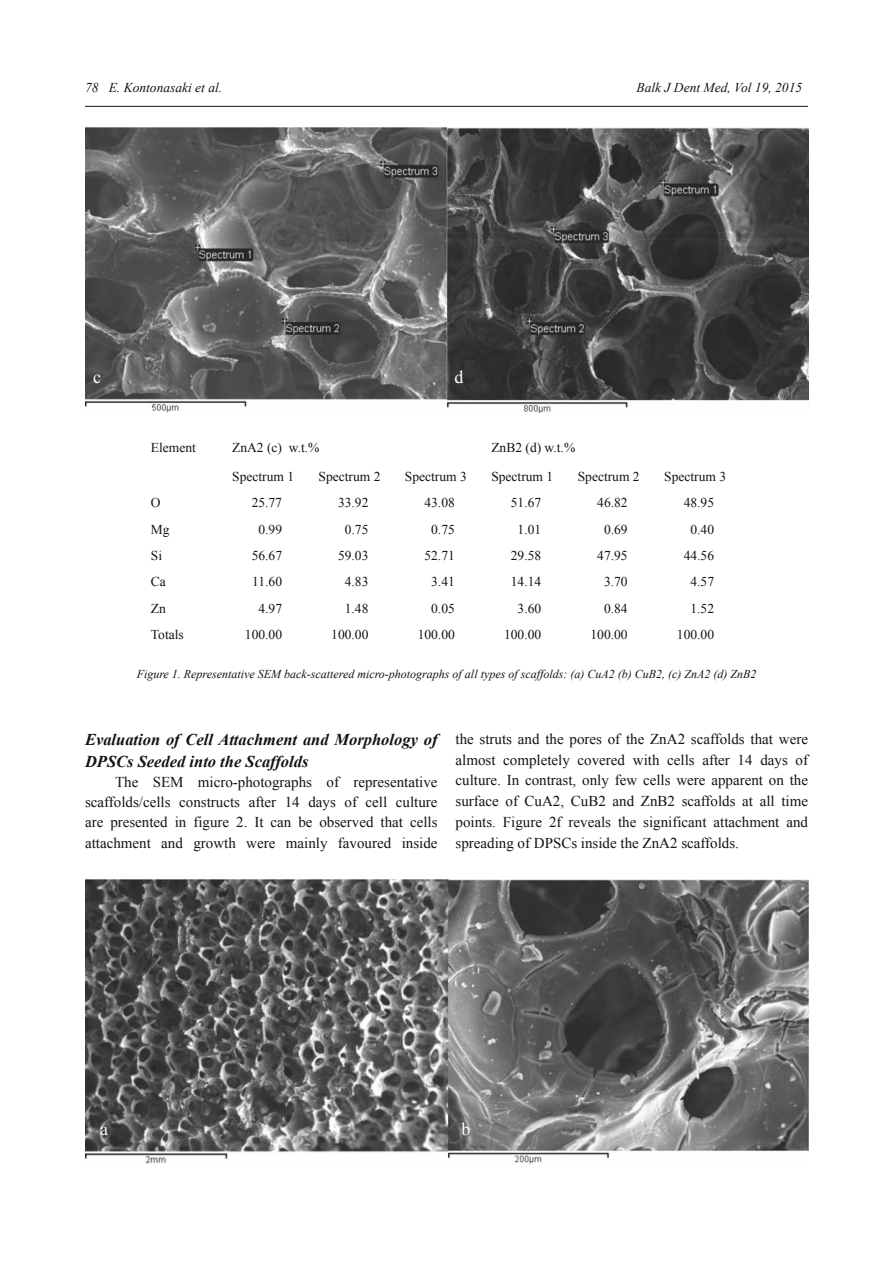
<style>
.page{position:relative;width:893px;height:1263px;background:#fff}
.page>*{position:absolute;margin:0;border:0;box-sizing:border-box;transform-origin:0 0}
.t1{font:18px "Times New Roman";color:#fff}
.t2{font:italic 700 16.5px/22px "Times New Roman";color:#141314}
.t3{font:15px/20.7px "Times New Roman";color:#141314;text-align:justify}
.t4{font:13.5px "Times New Roman";color:#141314}
.t5{font:italic 13.5px "Times New Roman";color:#141314}
.t6{font:italic 12px "Times New Roman";color:#141314}
</style>
<div class="page">
<hr style="left:85px;top:106px;width:723px;height:1px;background:#141314">
<img style="left:85px;top:128px;width:723px;height:284px">
<img style="left:85px;top:879px;width:723px;height:285px">
<p class="t5" style="left:85px;top:80px;width:139px">78 E. Kontonasaki et al.</p>
<p class="t5" style="left:636px;top:80px;width:167px">Balk J Dent Med, Vol 19, 2015</p>
<p class="t1" style="left:93px;top:367px;width:9px">c</p>
<p class="t1" style="left:454px;top:367px;width:10px">d</p>
<p class="t4" style="left:151px;top:440px;width:46px">Element</p>
<p class="t4" style="left:232px;top:440px;width:89px">ZnA2 (c) w.t.%</p>
<p class="t4" style="left:491px;top:440px;width:85px">ZnB2 (d) w.t.%</p>
<p class="t4" style="left:232px;top:469px;width:63px">Spectrum 1</p>
<p class="t4" style="left:318px;top:469px;width:63px">Spectrum 2</p>
<p class="t4" style="left:405px;top:469px;width:63px">Spectrum 3</p>
<p class="t4" style="left:491px;top:469px;width:63px">Spectrum 1</p>
<p class="t4" style="left:578px;top:469px;width:63px">Spectrum 2</p>
<p class="t4" style="left:664px;top:469px;width:63px">Spectrum 3</p>
<p class="t4" style="left:151px;top:495px;width:11px">O</p>
<p class="t4" style="left:252px;top:495px;width:32px">25.77</p>
<p class="t4" style="left:338px;top:495px;width:32px">33.92</p>
<p class="t4" style="left:424px;top:495px;width:32px">43.08</p>
<p class="t4" style="left:511px;top:495px;width:32px">51.67</p>
<p class="t4" style="left:597px;top:495px;width:32px">46.82</p>
<p class="t4" style="left:684px;top:495px;width:32px">48.95</p>
<p class="t4" style="left:151px;top:522px;width:20px">Mg</p>
<p class="t4" style="left:258px;top:522px;width:25px">0.99</p>
<p class="t4" style="left:345px;top:522px;width:25px">0.75</p>
<p class="t4" style="left:431px;top:522px;width:25px">0.75</p>
<p class="t4" style="left:518px;top:522px;width:25px">1.01</p>
<p class="t4" style="left:604px;top:522px;width:25px">0.69</p>
<p class="t4" style="left:690px;top:522px;width:25px">0.40</p>
<p class="t4" style="left:151px;top:548px;width:13px">Si</p>
<p class="t4" style="left:252px;top:548px;width:32px">56.67</p>
<p class="t4" style="left:338px;top:548px;width:32px">59.03</p>
<p class="t4" style="left:424px;top:548px;width:32px">52.71</p>
<p class="t4" style="left:511px;top:548px;width:32px">29.58</p>
<p class="t4" style="left:597px;top:548px;width:32px">47.95</p>
<p class="t4" style="left:684px;top:548px;width:32px">44.56</p>
<p class="t4" style="left:151px;top:574px;width:16px">Ca</p>
<p class="t4" style="left:252px;top:574px;width:31px">11.60</p>
<p class="t4" style="left:345px;top:574px;width:25px">4.83</p>
<p class="t4" style="left:431px;top:574px;width:25px">3.41</p>
<p class="t4" style="left:511px;top:574px;width:32px">14.14</p>
<p class="t4" style="left:604px;top:574px;width:25px">3.70</p>
<p class="t4" style="left:690px;top:574px;width:25px">4.57</p>
<p class="t4" style="left:151px;top:601px;width:16px">Zn</p>
<p class="t4" style="left:258px;top:601px;width:25px">4.97</p>
<p class="t4" style="left:345px;top:601px;width:25px">1.48</p>
<p class="t4" style="left:431px;top:601px;width:25px">0.05</p>
<p class="t4" style="left:518px;top:601px;width:25px">3.60</p>
<p class="t4" style="left:604px;top:601px;width:25px">0.84</p>
<p class="t4" style="left:690px;top:601px;width:25px">1.52</p>
<p class="t4" style="left:151px;top:627px;width:34px">Totals</p>
<p class="t4" style="left:245px;top:627px;width:39px">100.00</p>
<p class="t4" style="left:331px;top:627px;width:39px">100.00</p>
<p class="t4" style="left:418px;top:627px;width:39px">100.00</p>
<p class="t4" style="left:504px;top:627px;width:39px">100.00</p>
<p class="t4" style="left:590px;top:627px;width:39px">100.00</p>
<p class="t4" style="left:677px;top:627px;width:39px">100.00</p>
<p class="t6" style="left:137px;top:667px;width:621px">Figure 1. Representative SEM back-scattered micro-photographs of all types of scaffolds: (a) CuA2 (b) CuB2, (c) ZnA2 (d) ZnB2</p>
<p class="t2" style="left:85px;top:728px;width:354px">Evaluation of Cell Attachment and Morphology of<br>DPSCs Seeded into the Scaffolds</p>
<p class="t3" style="left:85px;top:772px;width:354px;line-height:20.2px;text-indent:30px">The SEM micro-photographs of representative scaffolds/cells constructs after 14 days of cell culture are presented in figure 2. It can be observed that cells attachment and growth were mainly favoured inside</p>
<p class="t3" style="left:455px;top:728px;width:354px">the struts and the pores of the ZnA2 scaffolds that were almost completely covered with cells after 14 days of culture. In contrast, only few cells were apparent on the surface of CuA2, CuB2 and ZnB2 scaffolds at all time points. Figure 2f reveals the significant attachment and spreading of DPSCs inside the ZnA2 scaffolds.</p>
<p class="t1" style="left:100px;top:1119px;width:9px">a</p>
<p class="t1" style="left:461px;top:1119px;width:10px">b</p>
</div>
